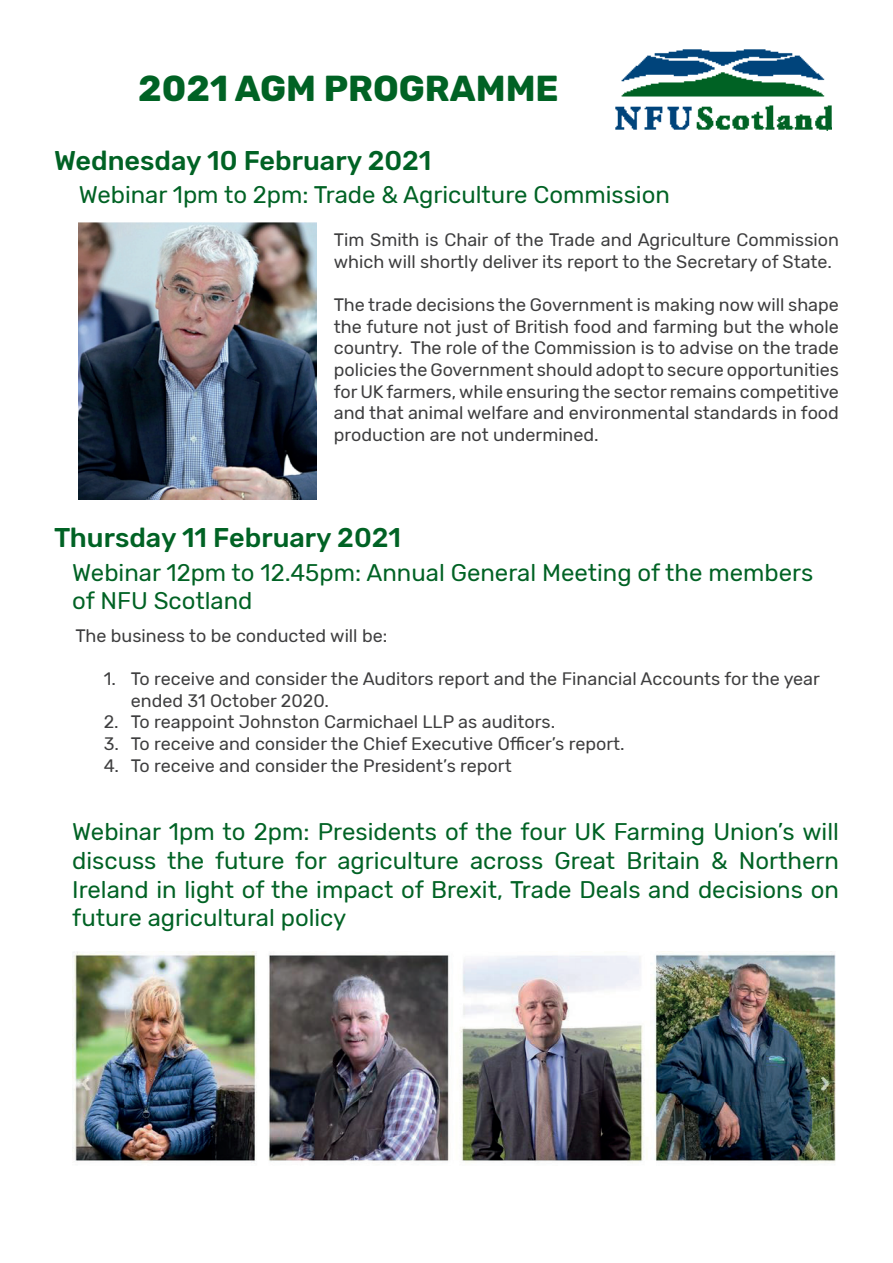
<style>
.page{position:relative;width:893px;height:1263px;background:#fff}
.page>*{position:absolute;margin:0;border:0;box-sizing:border-box;transform-origin:0 0}
.t1{font:700 36px "Rubik";color:#006224}
.t2{font:500 27px "Rubik";color:#006224}
.t3{font:24px/28.8px "Rubik";color:#006224}
.t4{font:18px/21.6px "Rubik";color:#3e3e3f}
</style>
<div class="page">
<img style="left:79px;top:222px;width:238px;height:278px">
<img style="left:615px;top:49px;width:216px;height:81px">
<img style="left:72px;top:952px;width:764px;height:211px">
<h1 class="t1" style="left:138px;top:68px;width:422px">2021 AGM PROGRAMME</h1>
<h2 class="t2" style="left:54px;top:145px;width:379px">Wednesday 10 February 2021</h2>
<h3 class="t3" style="left:79px;top:181px;width:593px">Webinar 1pm to 2pm: Trade &amp; Agriculture Commission</h3>
<p class="t4" style="left:334px;top:230px;width:507px">Tim Smith is Chair of the Trade and Agriculture Commission which will shortly deliver its report to the Secretary of State.</p>
<p class="t4" style="left:334px;top:295px;width:507px;text-align:justify">The trade decisions the Government is making now will shape the future not just of British food and farming but the whole country. The role of the Commission is to advise on the trade policies the Government should adopt to secure opportunities for UK farmers, while ensuring the sector remains competitive and that animal welfare and environmental standards in food production are not undermined.</p>
<h2 class="t2" style="left:54px;top:522px;width:349px">Thursday 11 February 2021</h2>
<h3 class="t3" style="left:72px;top:558px;width:743px">Webinar 12pm to 12.45pm: Annual General Meeting of the members of NFU Scotland</h3>
<p class="t4" style="left:75px;top:625px;width:313px">The business to be conducted will be:</p>
<p class="t4" style="left:131px;top:669px;width:691px;text-indent:-27px">1. To receive and consider the Auditors report and the Financial Accounts for the year ended 31 October 2020.</p>
<p class="t4" style="left:104px;top:712px;width:453px">2. To reappoint Johnston Carmichael LLP as auditors.</p>
<p class="t4" style="left:104px;top:733px;width:522px">3. To receive and consider the Chief Executive Officer’s report.</p>
<p class="t4" style="left:104px;top:755px;width:409px">4. To receive and consider the President’s report</p>
<h3 class="t3" style="left:72px;top:818px;width:768px;text-align:justify">Webinar 1pm to 2pm: Presidents of the four UK Farming Union’s will discuss the future for agriculture across Great Britain &amp; Northern Ireland in light of the impact of Brexit, Trade Deals and decisions on future agricultural policy</h3>
</div>
